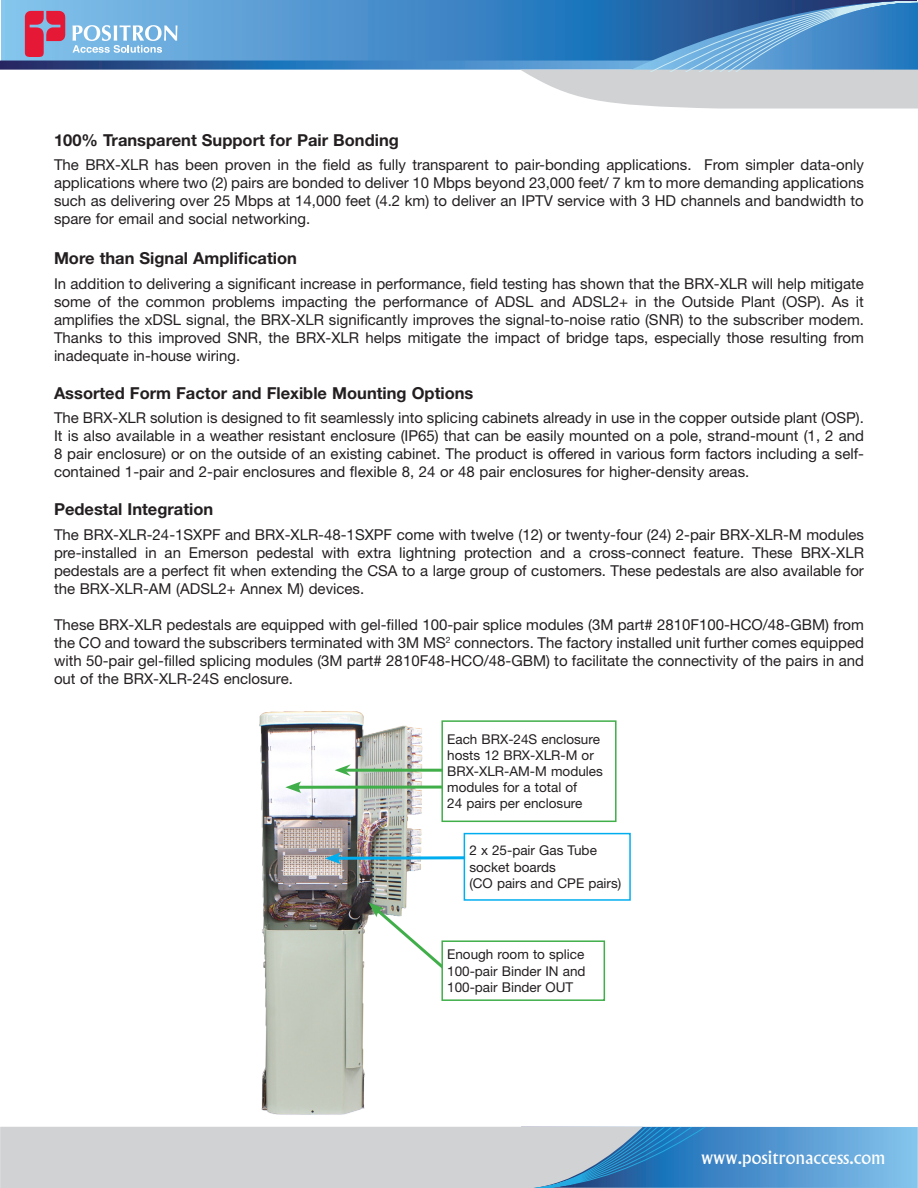
<style>
.page{position:relative;width:918px;height:1188px;background:#fff}
.page>*{position:absolute;margin:0;border:0;box-sizing:border-box;transform-origin:0 0}
.t1{font:18px "Albertus MT Std";color:#fff}
.t2{font:700 16.5px "Helvetica Neue LT Std";color:#231f20}
.t3{font:15px/18px "Helvetica Neue LT Std";color:#231f20;text-align:justify}
.t4{font:13.5px/16.2px "Helvetica Neue LT Std";color:#231f20}
</style>
<div class="page">
<svg style="left:1px;top:0;width:916px;height:2px;background:#4581ba"></svg>
<svg style="left:0;top:2px;width:918px;height:107px"></svg>
<div style="left:521px;top:1127px;width:397px;height:61px;background:#7ebfe9"></div>
<svg style="left:0;top:1127px;width:883px;height:61px;background:#a4bcd0"></svg>
<img style="left:259px;top:711px;width:169px;height:404px">
<div style="left:441px;top:720px;width:176px;height:102px;border:2px solid #40ae49"></div>
<div style="left:464px;top:833px;width:167px;height:68px;border:2px solid #00aeef"></div>
<hr style="left:345px;top:769px;width:98px;height:3px;background:#40ae49">
<svg style="left:335px;top:764px;width:16px;height:12px"></svg>
<hr style="left:296px;top:786px;width:147px;height:3px;background:#40ae49">
<svg style="left:285px;top:781px;width:16px;height:12px"></svg>
<svg style="left:325px;top:852px;width:142px;height:12px"></svg>
<svg style="left:368px;top:902px;width:73px;height:72px"></svg>
<div style="left:441px;top:940px;width:164px;height:61px;border:2px solid #40ae49"></div>
<p class="t2" style="left:54px;top:130px;width:346px">100% Transparent Support for Pair Bonding</p>
<p class="t3" style="left:54px;top:156px;width:812px">The BRX-XLR has been proven in the field as fully transparent to pair-bonding applications. From simpler data-only applications where two (2) pairs are bonded to deliver 10 Mbps beyond 23,000 feet/ 7 km to more demanding applications such as delivering over 25 Mbps at 14,000 feet (4.2 km) to deliver an IPTV service with 3 HD channels and bandwidth to spare for email and social networking.</p>
<p class="t2" style="left:54px;top:248px;width:244px">More than Signal Amplification</p>
<p class="t3" style="left:54px;top:274px;width:812px">In addition to delivering a significant increase in performance, field testing has shown that the BRX-XLR will help mitigate some of the common problems impacting the performance of ADSL and ADSL2+ in the Outside Plant (OSP). As it amplifies the xDSL signal, the BRX-XLR significantly improves the signal-to-noise ratio (SNR) to the subscriber modem.<br>Thanks to this improved SNR, the BRX-XLR helps mitigate the impact of bridge taps, especially those resulting from inadequate in-house wiring.</p>
<p class="t2" style="left:54px;top:383px;width:421px">Assorted Form Factor and Flexible Mounting Options</p>
<p class="t3" style="left:54px;top:409px;width:812px">The BRX-XLR solution is designed to fit seamlessly into splicing cabinets already in use in the copper outside plant (OSP).<br>It is also available in a weather resistant enclosure (IP65) that can be easily mounted on a pole, strand-mount (1, 2 and 8 pair enclosure) or on the outside of an existing cabinet. The product is offered in various form factors including a self&shy;contained 1-pair and 2-pair enclosures and flexible 8, 24 or 48 pair enclosures for higher-density areas.</p>
<p class="t2" style="left:54px;top:499px;width:161px">Pedestal Integration</p>
<p class="t3" style="left:54px;top:525px;width:812px">The BRX-XLR-24-1SXPF and BRX-XLR-48-1SXPF come with twelve (12) or twenty-four (24) 2-pair BRX-XLR-M modules pre-installed in an Emerson pedestal with extra lightning protection and a cross-connect feature. These BRX-XLR pedestals are a perfect fit when extending the CSA to a large group of customers. These pedestals are also available for the BRX-XLR-AM (ADSL2+ Annex M) devices.</p>
<p class="t3" style="left:54px;top:615px;width:812px">These BRX-XLR pedestals are equipped with gel-filled 100-pair splice modules (3M part# 2810F100-HCO/48-GBM) from the CO and toward the subscribers terminated with 3M MS<sup>2</sup> connectors. The factory installed unit further comes equipped with 50-pair gel-filled splicing modules (3M part# 2810F48-HCO/48-GBM) to facilitate the connectivity of the pairs in and out of the BRX-XLR-24S enclosure.</p>
<p class="t4" style="left:447px;top:731px;width:157px">Each BRX-24S enclosure hosts 12 BRX-XLR-M or<br>BRX-XLR-AM-M modules modules for a total of<br>24 pairs per enclosure</p>
<p class="t4" style="left:469px;top:842px;width:154px">2 x 25-pair Gas Tube socket boards<br>(CO pairs and CPE pairs)</p>
<p class="t4" style="left:447px;top:946px;width:140px;text-align:justify">Enough room to splice 100-pair Binder IN and 100-pair Binder OUT</p>
<p class="t1" style="left:701px;top:1147px;width:186px">www.positronaccess.com</p>
</div>
